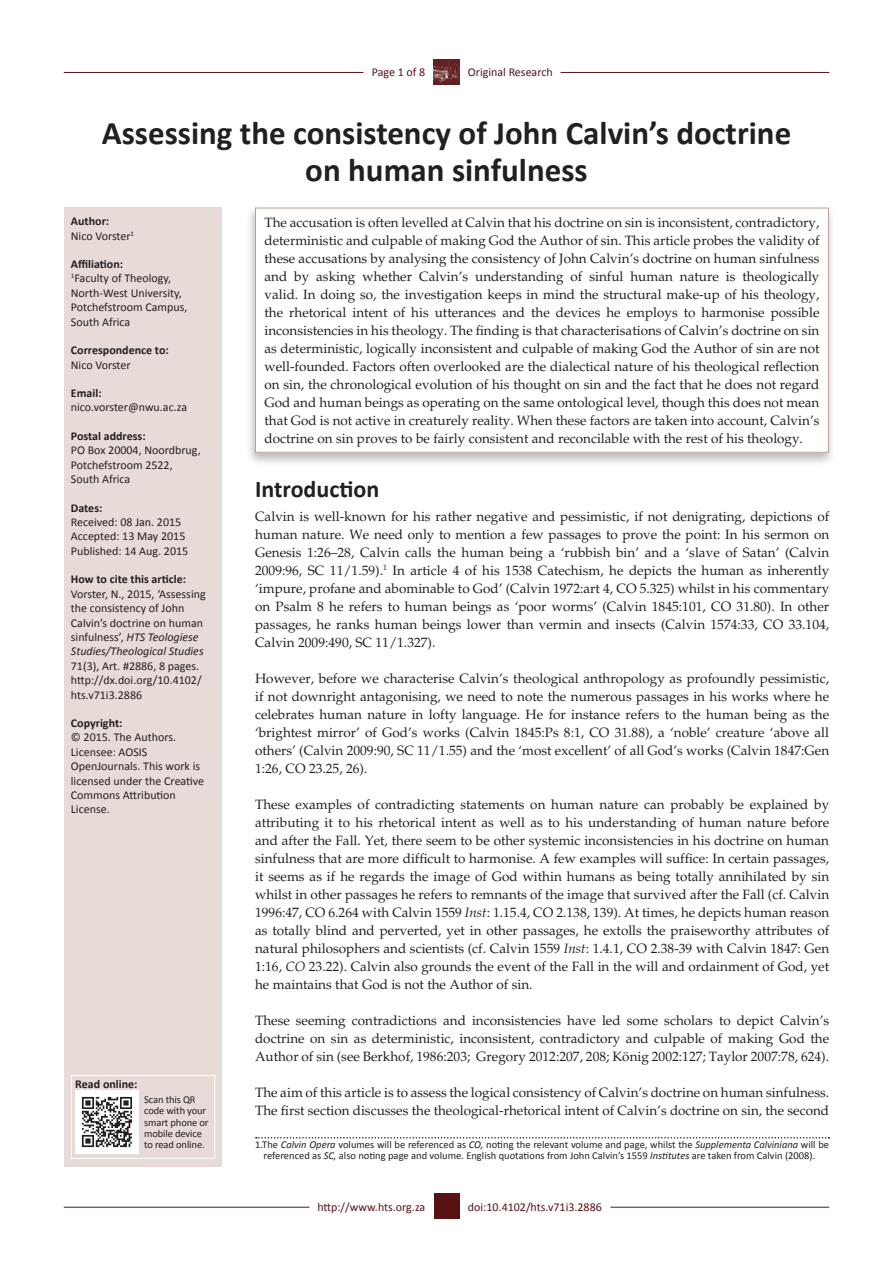
<style>
.page{position:relative;width:893px;height:1263px;background:#fff}
.page>*{position:absolute;margin:0;border:0;box-sizing:border-box;transform-origin:0 0}
.Article_Title{font:700 33px/37.5px "Calibri";color:#231f20;text-align:center}
._1{font:700 24px "Calibri";color:#231f20}
.Text{font:13.5px/18px "Palatino";color:#231f20;text-align:justify}
.Abstract_Text{font:13.5px/18px "Palatino";color:#231f20;text-align:justify}
.Text1{font:13.5px/18px "Palatino";color:#231f20;text-align:justify}
.Sidebar_text{font:12px/14.4px "Calibri";color:#231f20}
.Sidebar_head{font:700 12px "Calibri";color:#231f20}
.RRH_Bottom{font:12px "Calibri";color:#581214}
.LRH_Bottom{font:12px "Calibri";letter-spacing:-.005em;color:#581214}
.RRH{font:12px "Calibri";color:#581214}
.LRH{font:12px "Calibri";letter-spacing:-.005em;color:#581214}
.Footnote_List_First{font:10.5px/10.5px "Calibri";color:#231f20;text-align:center}
.Sidebar_text-2{font:10.5px/11.2px "Calibri";letter-spacing:-.01em;color:#231f20}
.s1{font-style:italic}
</style>
<div class="page">
<hr style="left:64px;top:1207px;width:245px;height:1px;background:#581214">
<hr style="left:610px;top:1207px;width:219px;height:1px;background:#581214">
<hr style="left:64px;top:72px;width:299px;height:1px;background:#581214">
<hr style="left:561px;top:72px;width:268px;height:1px;background:#581214">
<img style="left:434px;top:59px;width:25px;height:26px">
<div style="left:434px;top:1193px;width:25px;height:26px;background:#581214"></div>
<div style="left:65px;top:208px;width:157px;height:959px;background:#e6dbd7"></div>
<div style="left:246px;top:205px;width:590px;height:262px;background:#231f20;opacity:.3"></div>
<div style="left:255px;top:208px;width:573px;height:244px;background:#fff"></div>
<div style="left:255px;top:208px;width:574px;height:245px;border:1px solid #be9f98"></div>
<div style="left:71px;top:1075px;width:144px;height:84px;border:1px solid #fff"></div>
<img style="left:75px;top:1091px;width:63px;height:63px">
<svg style="left:256px;top:1137px;width:573px;height:1px"></svg>
<p class="LRH" style="left:372px;top:65px;width:55px">Page 1 of 8</p>
<p class="RRH" style="left:468px;top:65px;width:86px">Original Research</p>
<p class="Article_Title" style="left:102px;top:113px;width:691px">Assessing the consistency of John Calvin’s doctrine on human sinfulness</p>
<p class="Abstract_Text" style="left:264px;top:214px;width:557px">The accusation is often levelled at Calvin that his doctrine on sin is inconsistent, contradictory, deterministic and culpable of making God the Author of sin. This article probes the validity of these accusations by analysing the consistency of John Calvin’s doctrine on human sinfulness and by asking whether Calvin’s understanding of sinful human nature is theologically valid. In doing so, the investigation keeps in mind the structural make-up of his theology, the rhetorical intent of his utterances and the devices he employs to harmonise possible inconsistencies in his theology. The finding is that characterisations of Calvin’s doctrine on sin as deterministic, logically inconsistent and culpable of making God the Author of sin are not well-founded. Factors often overlooked are the dialectical nature of his theological reflection on sin, the chronological evolution of his thought on sin and the fact that he does not regard God and human beings as operating on the same ontological level, though this does not mean that God is not active in creaturely reality. When these factors are taken into account, Calvin’s doctrine on sin proves to be fairly consistent and reconcilable with the rest of his theology.</p>
<p class="Sidebar_head" style="left:71px;top:214px;width:40px">Author:</p>
<p class="Sidebar_text" style="left:71px;top:228px;width:65px">Nico Vorster<sup>1</sup></p>
<p class="Sidebar_head" style="left:71px;top:257px;width:54px">Affiliation:</p>
<p class="Sidebar_text" style="left:71px;top:271px;width:118px"><sup>1</sup>Faculty of Theology,<br>North-West University,<br>Potchefstroom Campus,<br>South Africa</p>
<p class="Sidebar_head" style="left:71px;top:343px;width:99px">Correspondence to:</p>
<p class="Sidebar_text" style="left:71px;top:357px;width:61px">Nico Vorster</p>
<p class="Sidebar_head" style="left:71px;top:386px;width:32px">Email:</p>
<p class="Sidebar_text" style="left:71px;top:400px;width:118px">nico.vorster@nwu.ac.za</p>
<p class="Sidebar_head" style="left:71px;top:428px;width:76px">Postal address:</p>
<p class="Sidebar_text" style="left:71px;top:443px;width:131px">PO Box 20004, Noordbrug,<br>Potchefstroom 2522,<br>South Africa</p>
<p class="Sidebar_head" style="left:71px;top:500px;width:33px">Dates:</p>
<p class="Sidebar_text" style="left:71px;top:515px;width:112px">Received: 08 Jan. 2015</p>
<p class="Sidebar_text" style="left:71px;top:529px;width:116px">Accepted: 13 May 2015</p>
<p class="Sidebar_text" style="left:71px;top:544px;width:119px">Published: 14 Aug. 2015</p>
<p class="Sidebar_head" style="left:71px;top:572px;width:117px">How to cite this article:</p>
<p class="Sidebar_text" style="left:71px;top:587px;width:136px">Vorster, N., 2015, ‘Assessing the consistency of John<br>Calvin’s doctrine on human sinfulness’, <span class="s1">HTS Teologiese<br>Studies/Theological Studies<br></span>71(3), Art. #2886, 8 pages. http://dx.doi.org/10.4102/ hts.v71i3.2886</p>
<p class="Sidebar_head" style="left:71px;top:716px;width:53px">Copyright:</p>
<p class="Sidebar_text" style="left:71px;top:730px;width:135px">© 2015. The Authors.<br>Licensee: AOSIS<br>OpenJournals. This work is licensed under the Creative<br>Commons Attribution<br>License.</p>
<p class="_1" style="left:255px;top:474px;width:126px">Introduction</p>
<p class="Text1" style="left:255px;top:507px;width:576px">Calvin is well-known for his rather negative and pessimistic, if not denigrating, depictions of human nature. We need only to mention a few passages to prove the point: In his sermon on Genesis 1:26–28, Calvin calls the human being a ‘rubbish bin’ and a ‘slave of Satan’ (Calvin 2009:96, SC 11/1.59).<sup>1</sup> In article 4 of his 1538 Catechism, he depicts the human as inherently ‘impure, profane and abominable to God’ (Calvin 1972:art 4, CO 5.325) whilst in his commentary on Psalm 8 he refers to human beings as ‘poor worms’ (Calvin 1845:101, CO 31.80). In other passages, he ranks human beings lower than vermin and insects (Calvin 1574:33, CO 33.104, Calvin 2009:490, SC 11/1.327).</p>
<p class="Text" style="left:255px;top:669px;width:576px">However, before we characterise Calvin’s theological anthropology as profoundly pessimistic, if not downright antagonising, we need to note the numerous passages in his works where he celebrates human nature in lofty language. He for instance refers to the human being as the ‘brightest mirror’ of God’s works (Calvin 1845:Ps 8:1, CO 31.88), a ‘noble’ creature ‘above all others’ (Calvin 2009:90, SC 11/1.55) and the ‘most excellent’ of all God’s works (Calvin 1847:Gen 1:26, CO 23.25, 26).</p>
<p class="Text" style="left:255px;top:795px;width:576px">These examples of contradicting statements on human nature can probably be explained by attributing it to his rhetorical intent as well as to his understanding of human nature before and after the Fall. Yet, there seem to be other systemic inconsistencies in his doctrine on human sinfulness that are more difficult to harmonise. A few examples will suffice: In certain passages, it seems as if he regards the image of God within humans as being totally annihilated by sin whilst in other passages he refers to remnants of the image that survived after the Fall (cf. Calvin 1996:47, CO 6.264 with Calvin 1559 <span class="s1">Inst</span>: 1.15.4, CO 2.138, 139). At times, he depicts human reason as totally blind and perverted, yet in other passages, he extolls the praiseworthy attributes of natural philosophers and scientists (cf. Calvin 1559 <span class="s1">Inst</span>: 1.4.1, CO 2.38-39 with Calvin 1847: Gen 1:16, <span class="s1">CO</span> 23.22). Calvin also grounds the event of the Fall in the will and ordainment of God, yet he maintains that God is not the Author of sin.</p>
<p class="Text" style="left:255px;top:1011px;width:576px">These seeming contradictions and inconsistencies have led some scholars to depict Calvin’s doctrine on sin as deterministic, inconsistent, contradictory and culpable of making God the Author of sin (see Berkhof, 1986:203; Gregory 2012:207, 208; König 2002:127; Taylor 2007:78, 624).</p>
<p class="Text" style="left:255px;top:1083px;width:576px">The aim of this article is to assess the logical consistency of Calvin’s doctrine on human sinfulness.<br>The first section discusses the theological-rhetorical intent of Calvin’s doctrine on sin, the second</p>
<p class="Footnote_List_First" style="left:255px;top:1139px;width:576px">1.The <span class="s1">Calvin Opera</span> volumes will be referenced as <span class="s1">CO,</span> noting the relevant volume and page, whilst the <span class="s1">Supplementa Calviniana</span> will be referenced as <span class="s1">SC,</span> also noting page and volume. English quotations from John Calvin’s 1559 <span class="s1">Institutes</span> are taken from Calvin (2008).</p>
<p class="Sidebar_head" style="left:75px;top:1077px;width:64px">Read online:</p>
<p class="Sidebar_text-2" style="left:144px;top:1094px;width:66px">Scan this QR code with your smart phone or mobile device to read online.</p>
<p class="LRH_Bottom" style="left:317px;top:1199px;width:109px">http://www.hts.org.za</p>
<p class="RRH_Bottom" style="left:468px;top:1199px;width:136px">doi:10.4102/hts.v71i3.2886</p>
</div>
